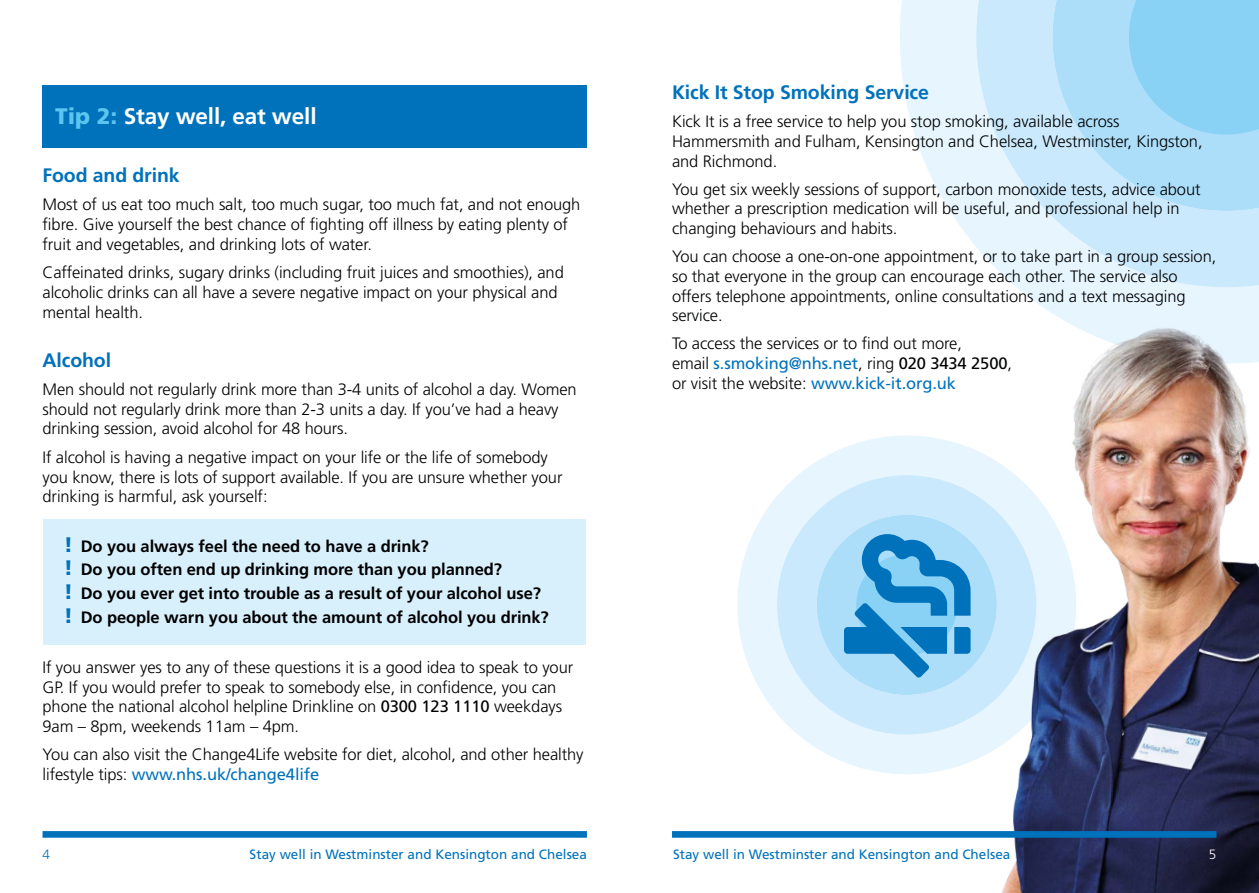
<style>
.page{position:relative;width:1259px;height:893px;background:#fff}
.page>*{position:absolute;margin:0;border:0;box-sizing:border-box;transform-origin:0 0}
.t1{font:700 22.5px "Frutiger";letter-spacing:-.005em;color:#fff}
.t2{font:700 19.5px "Frutiger";letter-spacing:-.005em;color:#0072bb}
.t3{font:300 16.5px/19.8px "Frutiger";letter-spacing:-.005em;color:#000}
.t4{font:300 16.5px/19.6px "Frutiger";letter-spacing:-.005em;color:#010202}
.t5{font:700 16.5px/23.9px "Frutiger";letter-spacing:-.005em;color:#000}
.t6{font:13.5px "Frutiger";color:#0072bb}
.t7{font:300 13.5px "Frutiger";color:#0072bb}
.t8{font:300 13.5px "Frutiger";color:#fff}
.s1{font-weight:900;color:#5bc5f0}
.s2{font-weight:900;font-size:21px;color:#0072bb}
.s3{font-weight:400}
.s4{font-weight:400;color:#0072bb}
</style>
<div class="page">
<div style="left:43px;top:831px;width:544px;height:7px;background:#0072bb"></div>
<div style="left:44px;top:519px;width:542px;height:125px;background:#d8effc"></div>
<svg style="left:900px;top:0;width:359px;height:311px;fill:#e6f5fe"></svg>
<svg style="left:976px;top:0;width:283px;height:287px;fill:#cbe9fc"></svg>
<svg style="left:1052px;top:0;width:207px;height:211px"></svg>
<svg style="left:737px;top:438px;width:142px;height:334px"></svg>
<svg style="left:777px;top:475px;width:102px;height:260px"></svg>
<img style="left:879px;top:311px;width:380px;height:582px">
<svg style="left:816px;top:515px;width:181px;height:180px"></svg>
<div style="left:672px;top:831px;width:544px;height:7px;background:#0072bb"></div>
<div style="left:43px;top:85px;width:544px;height:63px;background:#0072bb"></div>
<h1 class="t1" style="left:55px;top:103px;width:263px"><span class="s1">Tip 2:</span> Stay well, eat well</h1>
<p class="t2" style="left:43px;top:164px;width:139px">Food and drink</p>
<p class="t3" style="left:43px;top:194px;width:539px">Most of us eat too much salt, too much sugar, too much fat, and not enough fibre. Give yourself the best chance of fighting off illness by eating plenty of fruit and vegetables, and drinking lots of water.</p>
<p class="t3" style="left:43px;top:262px;width:523px">Caffeinated drinks, sugary drinks (including fruit juices and smoothies), and alcoholic drinks can all have a severe negative impact on your physical and mental health.</p>
<p class="t2" style="left:43px;top:348px;width:70px">Alcohol</p>
<p class="t3" style="left:43px;top:379px;width:536px">Men should not regularly drink more than 3-4 units of alcohol a day. Women should not regularly drink more than 2-3 units a day. If you’ve had a heavy drinking session, avoid alcohol for 48 hours.</p>
<p class="t3" style="left:43px;top:447px;width:521px">If alcohol is having a negative impact on your life or the life of somebody you know, there is lots of support available. If you are unsure whether your drinking is harmful, ask yourself:</p>
<p class="t5" style="left:64px;top:534px;width:486px"><span class="s2">!</span> Do you always feel the need to have a drink?<br><span class="s2">!</span> Do you often end up drinking more than you planned?<br><span class="s2">!</span> Do you ever get into trouble as a result of your alcohol use? <span class="s2">!</span> Do people warn you about the amount of alcohol you drink?</p>
<p class="t3" style="left:43px;top:657px;width:532px">If you answer yes to any of these questions it is a good idea to speak to your GP. If you would prefer to speak to somebody else, in confidence, you can phone the national alcohol helpline Drinkline on <span class="s3">0300 123 1110</span> weekdays 9am – 8pm, weekends 11am – 4pm.</p>
<p class="t3" style="left:43px;top:745px;width:542px">You can also visit the Change4Life website for diet, alcohol, and other healthy lifestyle tips: <span class="s4">www.nhs.uk/change4life</span></p>
<p class="t7" style="left:43px;top:847px;width:9px">4</p>
<p class="t6" style="left:250px;top:846px;width:339px">Stay well in Westminster and Kensington and Chelsea</p>
<p class="t2" style="left:672px;top:81px;width:258px">Kick It Stop Smoking Service</p>
<p class="t4" style="left:672px;top:112px;width:532px">Kick It is a free service to help you stop smoking, available across<br>Hammersmith and Fulham, Kensington and Chelsea, Westminster, Kingston, and Richmond.</p>
<p class="t4" style="left:672px;top:179px;width:530px">You get six weekly sessions of support, carbon monoxide tests, advice about whether a prescription medication will be useful, and professional help in changing behaviours and habits.</p>
<p class="t4" style="left:672px;top:247px;width:546px">You can choose a one-on-one appointment, or to take part in a group session, so that everyone in the group can encourage each other. The service also offers telephone appointments, online consultations and a text messaging service.</p>
<p class="t4" style="left:672px;top:334px;width:341px">To access the services or to find out more,<br>email <span class="s4">s.smoking@nhs.net</span>, ring <span class="s3">020 3434 2500</span>, or visit the website: <span class="s4">www.kick-it.org.uk</span></p>
<p class="t6" style="left:673px;top:846px;width:339px">Stay well in Westminster and Kensington and Chelsea</p>
<p class="t8" style="left:1209px;top:847px;width:9px">5</p>
</div>
